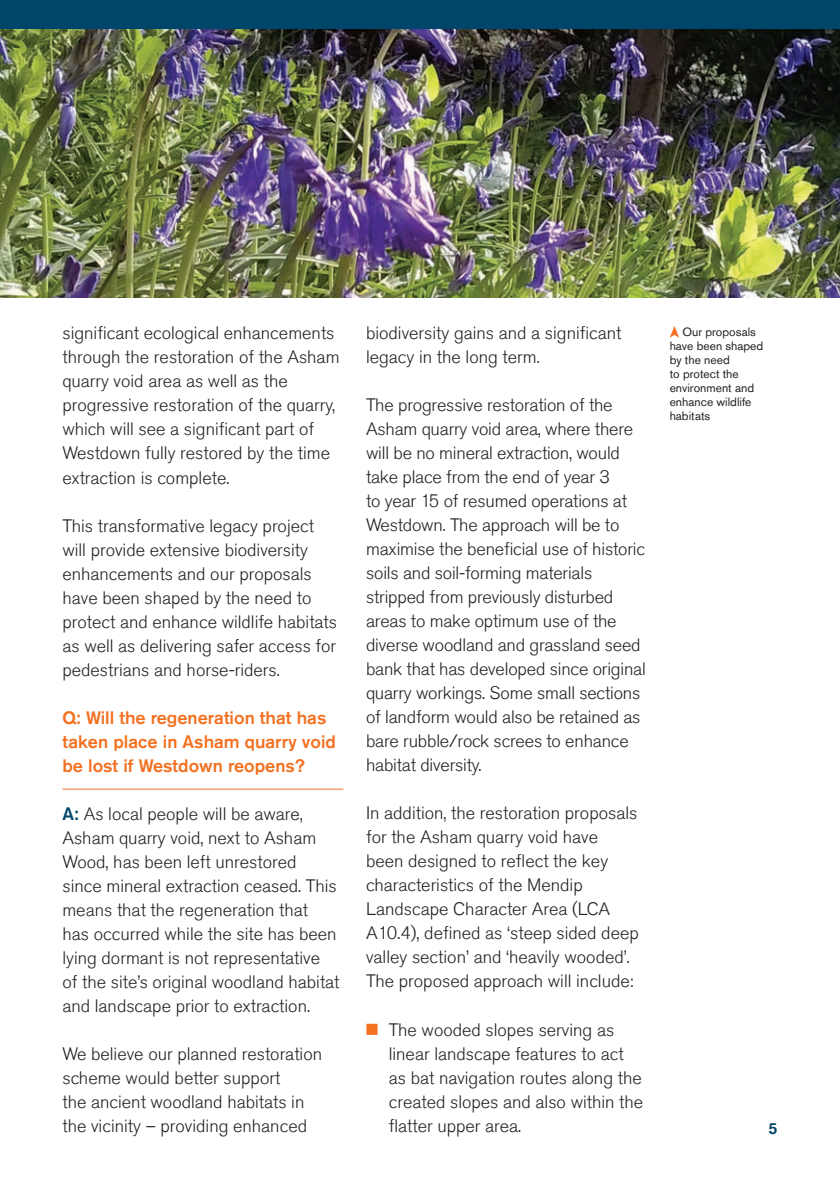
<style>
.page{position:relative;width:840px;height:1191px;background:#fff}
.page>*{position:absolute;margin:0;border:0;box-sizing:border-box;transform-origin:0 0}
.t1{font:300 18px/24px "Akzidenz Grotesk Std";color:#231f20}
.t2{font:500 18px/24px "Akzidenz Grotesk Std";color:#f37121}
.t3{font:500 16px "Akzidenz Grotesk Std";color:#00466a}
.t4{font:12px/14px "Akzidenz Grotesk Std";color:#231f20}
.s1{font-weight:500;color:#00466a}
</style>
<div class="page">
<hr style="left:62px;top:788px;width:281px;height:1px;background:#f37121">
<img style="left:0;top:28px;width:839px;height:270px">
<div style="left:0;top:0;width:839px;height:28px;background:#00466a"></div>
<svg style="left:669px;top:326px;width:9px;height:12px"></svg>
<p class="t1" style="left:62px;top:322px;width:278px">significant ecological enhancements through the restoration of the Asham quarry void area as well as the progressive restoration of the quarry, which will see a significant part of Westdown fully restored by the time extraction is complete.</p>
<p class="t1" style="left:62px;top:513px;width:276px">This transformative legacy project will provide extensive biodiversity enhancements and our proposals have been shaped by the need to protect and enhance wildlife habitats as well as delivering safer access for pedestrians and horse-riders.</p>
<p class="t2" style="left:62px;top:705px;width:275px">Q: Will the regeneration that has taken place in Asham quarry void be lost if Westdown reopens?</p>
<p class="t1" style="left:62px;top:801px;width:278px"><span class="s1">A:</span> As local people will be aware, Asham quarry void, next to Asham Wood, has been left unrestored since mineral extraction ceased. This means that the regeneration that<br>has occurred while the site has been lying dormant is not representative of the site’s original woodland habitat and landscape prior to extraction.</p>
<p class="t1" style="left:62px;top:1041px;width:261px">We believe our planned restoration scheme would better support<br>the ancient woodland habitats in the vicinity – providing enhanced</p>
<p class="t1" style="left:366px;top:321px;width:257px">biodiversity gains and a significant legacy in the long term.</p>
<p class="t1" style="left:366px;top:393px;width:281px">The progressive restoration of the Asham quarry void area, where there will be no mineral extraction, would take place from the end of year 3<br>to year 15 of resumed operations at Westdown. The approach will be to maximise the beneficial use of historic soils and soil-forming materials stripped from previously disturbed areas to make optimum use of the diverse woodland and grassland seed bank that has developed since original quarry workings. Some small sections of landform would also be retained as bare rubble/rock screes to enhance habitat diversity.</p>
<p class="t1" style="left:366px;top:801px;width:274px">In addition, the restoration proposals for the Asham quarry void have been designed to reflect the key characteristics of the Mendip Landscape Character Area (LCA A10.4), defined as ‘steep sided deep valley section’ and ‘heavily wooded’.<br>The proposed approach will include:</p>
<p class="t1" style="left:388px;top:1018px;width:256px;text-indent:-23px"><sup>■</sup> The wooded slopes serving as linear landscape features to act as bat navigation routes along the created slopes and also within the flatter upper area.</p>
<p class="t4" style="left:669px;top:325px;width:95px;text-indent:13px">Our proposals have been shaped by the need<br>to protect the environment and enhance wildlife habitats</p>
<p class="t3" style="left:768px;top:1118px;width:10px">5</p>
</div>
